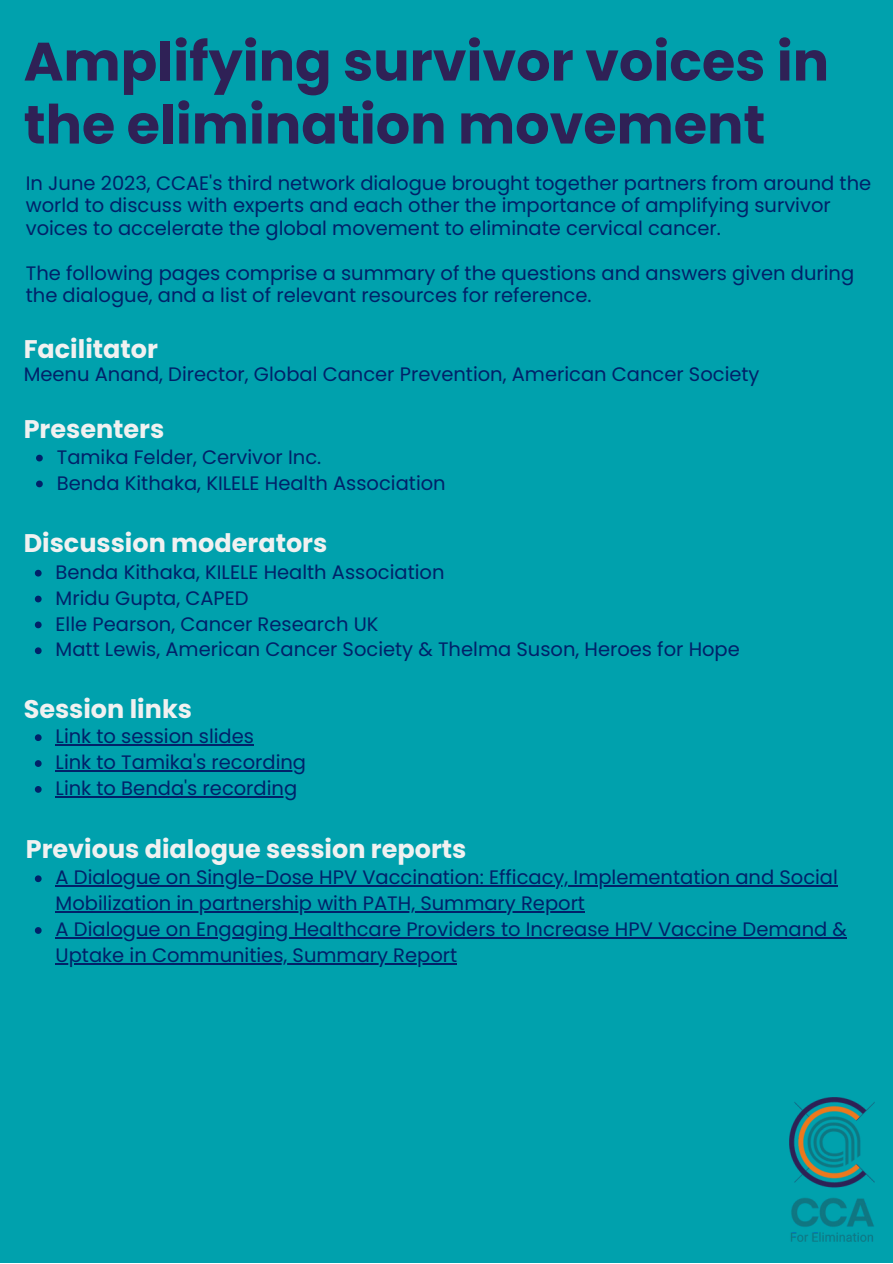
<style>
.page{position:relative;width:893px;height:1264px;background:#fff}
.page>*{position:absolute;margin:0;border:0;box-sizing:border-box;transform-origin:0 0}
.t1{font:700 54px/63px "Poppins";color:#2f2156}
.t2{font:700 25.5px "Poppins";color:#f1f1f1}
.t3{font:19.5px/22.5px "Poppins";color:#012169}
</style>
<div class="page">
<div style="left:0;top:0;width:892px;height:1262px;background:#00a1ad"></div>
<svg style="left:35px;top:570px;width:7px;height:6px"></svg>
<svg style="left:35px;top:595px;width:7px;height:7px"></svg>
<svg style="left:35px;top:621px;width:7px;height:7px"></svg>
<svg style="left:35px;top:647px;width:7px;height:7px"></svg>
<img style="left:789px;top:1097px;width:85px;height:144px">
<svg style="left:36px;top:454px;width:7px;height:7px"></svg>
<svg style="left:36px;top:480px;width:7px;height:7px"></svg>
<svg style="left:35px;top:734px;width:7px;height:7px"></svg>
<hr style="left:56px;top:744px;width:198px;height:1px;background:#012169">
<svg style="left:35px;top:760px;width:7px;height:7px"></svg>
<hr style="left:56px;top:770px;width:250px;height:1px;background:#012169">
<svg style="left:35px;top:786px;width:7px;height:6px"></svg>
<hr style="left:56px;top:796px;width:241px;height:1px;background:#012169">
<svg style="left:35px;top:875px;width:7px;height:7px"></svg>
<hr style="left:56px;top:885px;width:781px;height:1px;background:#012169">
<hr style="left:56px;top:911px;width:529px;height:1px;background:#012169">
<svg style="left:35px;top:927px;width:7px;height:6px"></svg>
<hr style="left:56px;top:937px;width:790px;height:1px;background:#012169">
<hr style="left:56px;top:963px;width:401px;height:1px;background:#012169">
<p class="t1" style="left:24px;top:30px;width:806px">Amplifying survivor voices in the elimination movement</p>
<p class="t3" style="left:26px;top:172px;width:846px">In June 2023, CCAE's third network dialogue brought together partners from around the world to discuss with experts and each other the importance of amplifying survivor voices to accelerate the global movement to eliminate cervical cancer.</p>
<p class="t3" style="left:26px;top:262px;width:829px">The following pages comprise a summary of the questions and answers given during the dialogue, and a list of relevant resources for reference.</p>
<p class="t2" style="left:24px;top:331px;width:136px">Facilitator</p>
<p class="t3" style="left:24px;top:363px;width:737px">Meenu Anand, Director, Global Cancer Prevention, American Cancer Society</p>
<p class="t2" style="left:24px;top:411px;width:142px">Presenters</p>
<p class="t3" style="left:57px;top:445px;width:266px">Tamika Felder, Cervivor Inc.</p>
<p class="t3" style="left:57px;top:471px;width:390px">Benda Kithaka, KILELE Health Association</p>
<p class="t2" style="left:24px;top:525px;width:305px">Discussion moderators</p>
<p class="t3" style="left:56px;top:560px;width:390px">Benda Kithaka, KILELE Health Association</p>
<p class="t3" style="left:56px;top:586px;width:194px">Mridu Gupta, CAPED</p>
<p class="t3" style="left:56px;top:612px;width:324px">Elle Pearson, Cancer Research UK</p>
<p class="t3" style="left:56px;top:638px;width:685px">Matt Lewis, American Cancer Society &amp; Thelma Suson, Heroes for Hope</p>
<p class="t2" style="left:24px;top:691px;width:170px">Session links</p>
<p class="t3" style="left:56px;top:725px;width:200px">Link to session slides</p>
<p class="t3" style="left:56px;top:751px;width:252px">Link to Tamika's recording</p>
<p class="t3" style="left:56px;top:777px;width:243px">Link to Benda's recording</p>
<p class="t2" style="left:26px;top:831px;width:442px">Previous dialogue session reports</p>
<p class="t3" style="left:56px;top:864px;width:783px;line-height:25.8px">A Dialogue on Single-Dose HPV Vaccination: Efficacy, Implementation and Social<br>Mobilization in partnership with PATH, Summary Report</p>
<p class="t3" style="left:56px;top:916px;width:792px;line-height:25.8px">A Dialogue on Engaging Healthcare Providers to Increase HPV Vaccine Demand &amp;<br>Uptake in Communities, Summary Report</p>
</div>
